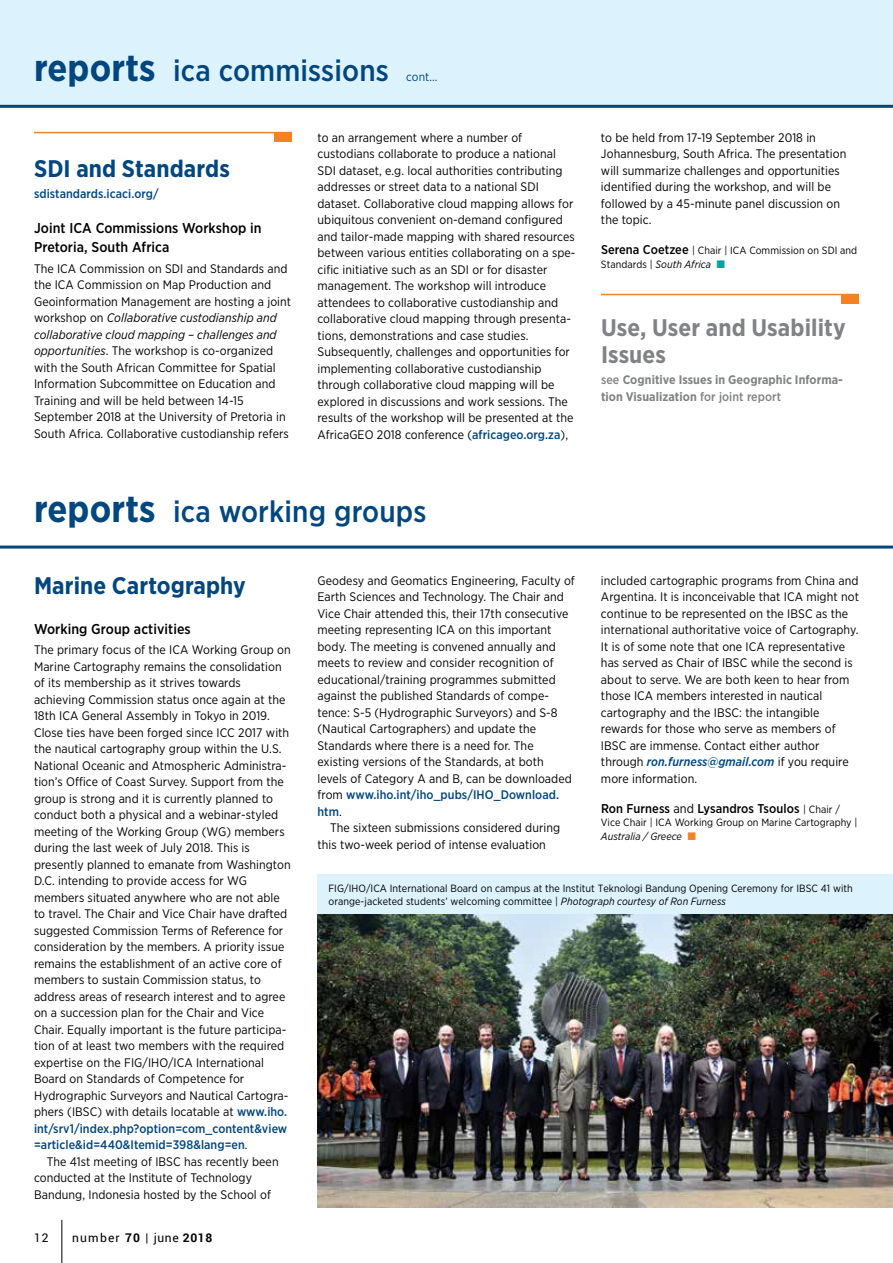
<style>
.page{position:relative;width:893px;height:1263px;background:#fff}
.page>*{position:absolute;margin:0;border:0;box-sizing:border-box;transform-origin:0 0}
.t1{font:500 30px "Gotham Narrow";letter-spacing:.005em;color:#00467f}
.t2{font:700 24px "Gotham Narrow";letter-spacing:.005em;color:#00467f}
.t3{font:700 24px/27px "Gotham Narrow";letter-spacing:.005em;color:#808285}
.t4{font:500 14.25px/18.8px "Gotham Narrow";letter-spacing:.005em;color:#000}
.t5{font:500 12.75px "Gotham Narrow";letter-spacing:.005em;color:#000}
.t6{font:12.3px/16.5px "Gotham Narrow";letter-spacing:.005em;color:#000}
.t7{font:700 12.3px/16.5px "Gotham Narrow";letter-spacing:.005em;color:#808285}
.t8{font:500 12.3px "Gotham Narrow";letter-spacing:.005em;color:#00467f}
.t9{font:12px "Roboto";letter-spacing:.1em;color:#000}
.t10{font:12px "Gotham Narrow";color:#00467f}
.t11{font:10.5px/13.5px "Gotham Narrow";letter-spacing:.005em;color:#000}
.t12{font:italic 10.5px "Gotham Narrow";letter-spacing:.005em;color:#000}
.s1{font-weight:700;font-size:37.5px}
.s2{font-style:italic}
.s3{font-weight:500;color:#00467f}
.s4{font-weight:500;font-size:12.75px}
.s5{font-weight:500}
.s6{font-weight:700}
.s7{font-weight:500;font-style:italic;color:#00467f}
.s8{font-weight:400}
.s9{font-weight:400;font-size:10.5px}
</style>
<div class="page">
<hr style="left:62px;top:1220px;width:1px;height:43px;background:#000">
<div style="left:0;top:0;width:893px;height:106px;background:#dcf2fd"></div>
<hr style="left:0;top:105px;width:893px;height:3px;background:#00467f">
<div style="left:842px;top:295px;width:17px;height:9px;background:#f58220"></div>
<hr style="left:601px;top:294px;width:258px;height:1px;background:#f58220">
<div style="left:275px;top:133px;width:17px;height:9px;background:#f58220"></div>
<hr style="left:34px;top:132px;width:258px;height:1px;background:#f58220">
<hr style="left:0;top:545px;width:893px;height:3px;background:#00467f">
<img style="left:317px;top:914px;width:576px;height:294px">
<div style="left:317px;top:874px;width:576px;height:40px;background:#dcf2fd"></div>
<h1 class="t1" style="left:34px;top:51px;width:356px"><span class="s1">reports</span> ica commissions</h1>
<p class="t10" style="left:406px;top:69px;width:33px">cont...</p>
<h2 class="t2" style="left:34px;top:153px;width:197px">SDI and Standards</h2>
<p class="t8" style="left:34px;top:186px;width:126px">sdistandards.icaci.org/</p>
<p class="t4" style="left:34px;top:219px;width:229px">Joint ICA Commissions Workshop in<br>Pretoria, South Africa</p>
<p class="t6" style="left:34px;top:260px;width:259px">The ICA Commission on SDI and Standards and the ICA Commission on Map Production and Geoinformation Management are hosting a joint workshop on <span class="s2">Collaborative custodianship and collaborative cloud mapping – challenges and opportunities</span>. The workshop is co-organized with the South African Committee for Spatial Information Subcommittee on Education and Training and will be held between 14-15<br>September 2018 at the University of Pretoria in South Africa. Collaborative custodianship refers</p>
<p class="t6" style="left:317px;top:129px;width:259px">to an arrangement where a number of custodians collaborate to produce a national SDI dataset, e.g. local authorities contributing addresses or street data to a national SDI dataset. Collaborative cloud mapping allows for ubiquitous convenient on-demand configured and tailor-made mapping with shared resources between various entities collaborating on a spe&shy;cific initiative such as an SDI or for disaster management. The workshop will introduce attendees to collaborative custodianship and collaborative cloud mapping through presenta&shy;tions, demonstrations and case studies.<br>Subsequently, challenges and opportunities for implementing collaborative custodianship through collaborative cloud mapping will be explored in discussions and work sessions. The results of the workshop will be presented at the AfricaGEO 2018 conference (<span class="s3">africageo.org.za</span>),</p>
<p class="t6" style="left:601px;top:129px;width:247px">to be held from 17-19 September 2018 in Johannesburg, South Africa. The presentation will summarize challenges and opportunities identified during the workshop, and will be followed by a 45-minute panel discussion on the topic.</p>
<p class="t11" style="left:601px;top:244px;width:258px"><span class="s4">Serena Coetzee</span> | Chair | ICA Commission on SDI and<br>Standards | <span class="s2">South Africa</span></p>
<h2 class="t3" style="left:601px;top:314px;width:246px">Use, User and Usability<br>Issues</h2>
<p class="t7" style="left:601px;top:371px;width:244px"><span class="s5">see</span> Cognitive Issues in Geographic Informa&shy;tion Visualization <span class="s5">for joint report</span></p>
<h1 class="t1" style="left:34px;top:492px;width:394px"><span class="s1">reports</span> ica working groups</h1>
<h2 class="t2" style="left:34px;top:570px;width:213px">Marine Cartography</h2>
<p class="t4" style="left:34px;top:619px;width:158px">Working Group activities</p>
<p class="t6" style="left:34px;top:641px;width:258px">The primary focus of the ICA Working Group on Marine Cartography remains the consolidation of its membership as it strives towards achieving Commission status once again at the 18th ICA General Assembly in Tokyo in 2019.<br>Close ties have been forged since ICC 2017 with the nautical cartography group within the U.S.<br>National Oceanic and Atmospheric Administra&shy;tion’s Office of Coast Survey. Support from the group is strong and it is currently planned to conduct both a physical and a webinar-styled meeting of the Working Group (WG) members during the last week of July 2018. This is presently planned to emanate from Washington D.C. intending to provide access for WG members situated anywhere who are not able to travel. The Chair and Vice Chair have drafted suggested Commission Terms of Reference for consideration by the members. A priority issue remains the establishment of an active core of members to sustain Commission status, to address areas of research interest and to agree on a succession plan for the Chair and Vice Chair. Equally important is the future participa&shy;tion of at least two members with the required expertise on the FIG/IHO/ICA International Board on Standards of Competence for Hydrographic Surveyors and Nautical Cartogra&shy;phers (IBSC) with details locatable at <span class="s3">www.iho. int/srv1/index.php?option=com_content&amp;view =article&amp;id=440&amp;Itemid=398&amp;lang=en</span>.</p>
<p class="t6" style="left:34px;top:1153px;width:246px;text-indent:13px">The 41st meeting of IBSC has recently been conducted at the Institute of Technology<br>Bandung, Indonesia hosted by the School of</p>
<p class="t9" style="left:34px;top:1229px;width:16px">12</p>
<p class="t9" style="left:72px;top:1229px;width:141px">number <span class="s6">70</span> | june <span class="s6">2018</span></p>
<p class="t6" style="left:317px;top:572px;width:259px">Geodesy and Geomatics Engineering, Faculty of Earth Sciences and Technology. The Chair and Vice Chair attended this, their 17th consecutive meeting representing ICA on this important body. The meeting is convened annually and meets to review and consider recognition of educational/training programmes submitted against the published Standards of compe&shy;tence: S-5 (Hydrographic Surveyors) and S-8 (Nautical Cartographers) and update the Standards where there is a need for. The existing versions of the Standards, at both levels of Category A and B, can be downloaded from <span class="s3">www.iho.int/iho_pubs/IHO_Download. htm</span>.</p>
<p class="t6" style="left:317px;top:819px;width:244px;text-indent:13px">The sixteen submissions considered during this two-week period of intense evaluation</p>
<p class="t6" style="left:601px;top:572px;width:259px">included cartographic programs from China and Argentina. It is inconceivable that ICA might not continue to be represented on the IBSC as the international authoritative voice of Cartography.<br>It is of some note that one ICA representative has served as Chair of IBSC while the second is about to serve. We are both keen to hear from those ICA members interested in nautical cartography and the IBSC: the intangible rewards for those who serve as members of IBSC are immense. Contact either author through <span class="s7">ron.furness@gmail.com</span> if you require more information.</p>
<p class="t5" style="left:601px;top:800px;width:240px">Ron Furness <span class="s8">and</span> Lysandros Tsoulos <span class="s9">| Chair /</span></p>
<p class="t11" style="left:601px;top:815px;width:258px">Vice Chair | ICA Working Group on Marine Cartography |</p>
<p class="t12" style="left:601px;top:829px;width:82px">Australia / Greece</p>
<p class="t11" style="left:328px;top:881px;width:526px">FIG/IHO/ICA International Board on campus at the Institut Teknologi Bandung Opening Ceremony for IBSC 41 with orange-jacketed students’ welcoming committee | <span class="s2">Photograph courtesy of Ron Furness</span></p>
</div>
